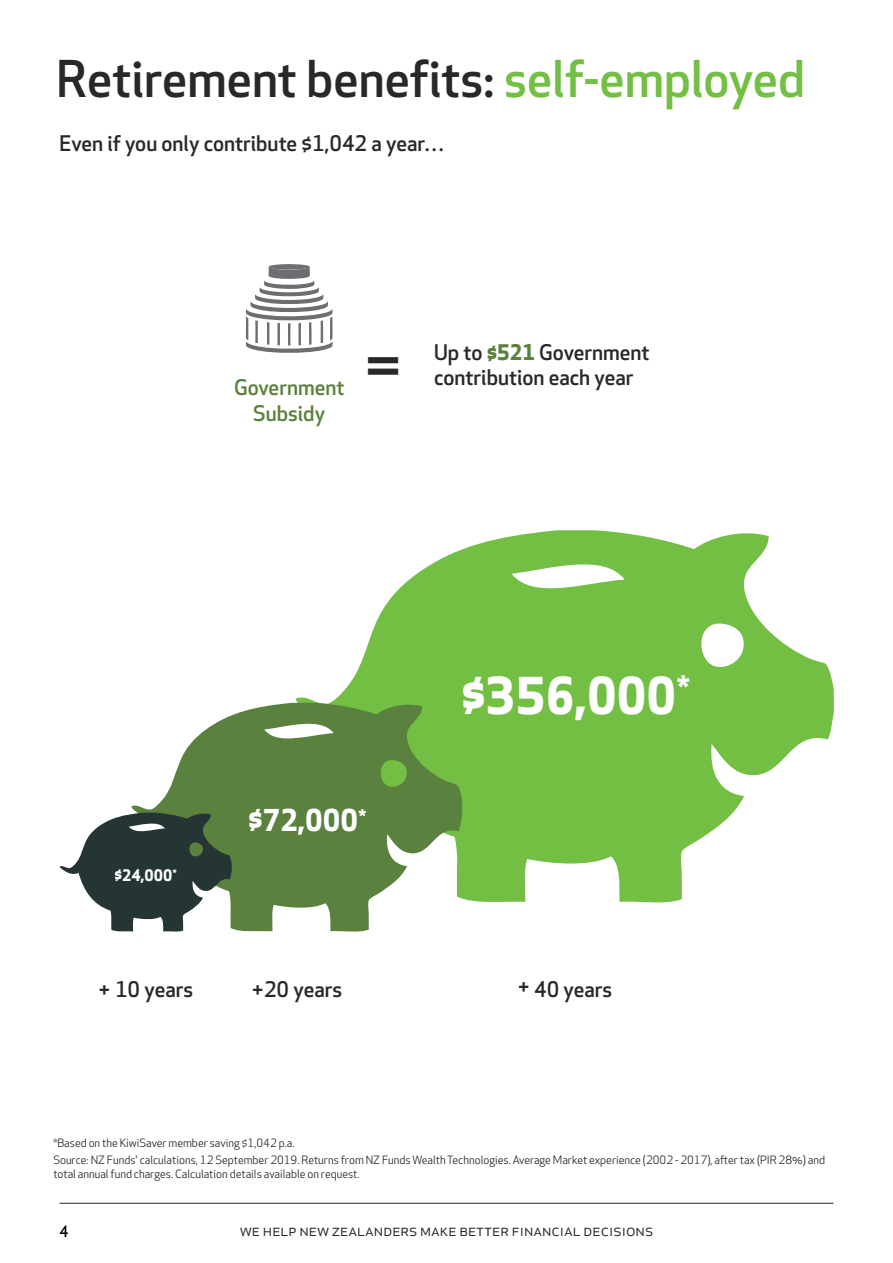
<style>
.page{position:relative;width:893px;height:1263px;background:#fff}
.page>*{position:absolute;margin:0;border:0;box-sizing:border-box;transform-origin:0 0}
.t1{font:500 49.5px "Apex New";color:#292829}
.t2{font:700 49.5px "Apex New";color:#fff}
.t3{font:700 29.4px "Apex New";color:#fff}
.t4{font:500 21px/25.5px "Apex New";color:#292829}
.t5{font:500 21px/25.5px "Apex New";color:#5b813e;text-align:center}
.t6{font:16.5px "Apex New";color:#292829}
.t7{font:700 15.45px "Apex New";color:#fff}
.t8{font:500 15px "Apex New";color:#000}
.t9{font:11.25px/17.7px "Apex New";color:#292829}
.s1{color:#72bf44}
.s2{font-weight:700;color:#5b813e}
</style>
<div class="page">
<hr style="left:60px;top:1203px;width:773px;height:1px;background:#292829">
<svg style="left:296px;top:530px;width:538px;height:373px;fill:#72bf44"></svg>
<svg style="left:131px;top:701px;width:331px;height:231px;fill:#5b813e"></svg>
<svg style="left:60px;top:812px;width:172px;height:120px"></svg>
<svg style="left:246px;top:264px;width:87px;height:89px"></svg>
<h1 class="t1" style="left:57px;top:45px;width:750px">Retirement benefits: <span class="s1">self-employed</span></h1>
<h3 class="t4" style="left:60px;top:130px;width:387px">Even if you only contribute $1,042 a year…</h3>
<h3 class="t5" style="left:234px;top:375px;width:112px">Government<br>Subsidy</h3>
<h3 class="t4" style="left:365px;top:339px;width:286px;text-indent:69px">Up to <span class="s2">$521</span> Government <sup>=</sup> contribution each year</h3>
<h1 class="t2" style="left:461px;top:660px;width:231px">$356,000<sup>*</sup></h1>
<h3 class="t7" style="left:115px;top:864px;width:64px">$24,000<sup>*</sup></h3>
<h3 class="t4" style="left:98px;top:976px;width:97px">+ 10 years</h3>
<h2 class="t3" style="left:248px;top:799px;width:120px">$72,000<sup>*</sup></h2>
<h3 class="t4" style="left:251px;top:976px;width:92px">+20 years</h3>
<h3 class="t4" style="left:517px;top:976px;width:97px">+ 40 years</h3>
<p class="t9" style="left:53px;top:1134px;width:773px">*Based on the KiwiSaver member saving $1,042 p.a.<br>Source: NZ Funds' calculations, 12 September 2019. Returns from NZ Funds Wealth Technologies. Average Market experience (2002 - 2017), after tax (PIR 28%) and</p>
<p class="t9" style="left:53px;top:1165px;width:308px">total annual fund charges. Calculation details available on request.</p>
<h3 class="t8" style="left:60px;top:1222px;width:10px">4</h3>
<h3 class="t6" style="left:240px;top:1219px;width:415px">we help new zealanders make better financial decisions</h3>
</div>
